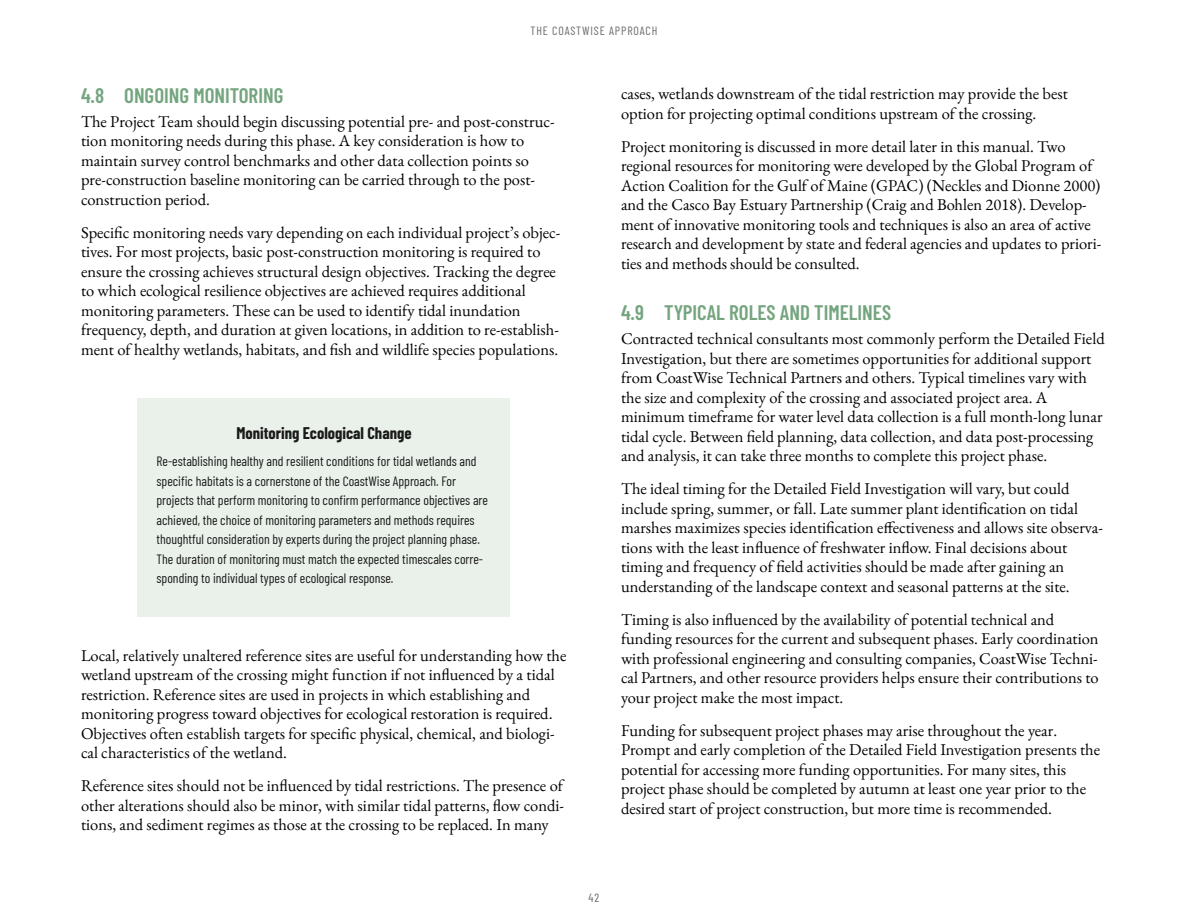
<style>
.page{position:relative;width:1188px;height:918px;background:#fff}
.page>*{position:absolute;margin:0;border:0;box-sizing:border-box;transform-origin:0 0}
.t1{font:600 21px "Barlow Condensed";color:#74a57f}
.t2{font:16.5px/19.5px "EB Garamond";color:#000}
.t3{font:700 16.5px "Barlow Condensed";color:#1a1a1a}
.t4{font:13.5px/19.5px "Barlow Condensed";color:#1a1a1a}
.t5{font:12px "Barlow Condensed";letter-spacing:.075em;color:#6a6a6a}
.s1{font-family:"Arial"}
</style>
<div class="page">
<div style="left:138px;top:399px;width:372px;height:218px;background:#eaf1eb"></div>
<p class="t5" style="left:530px;top:23px;width:129px">THE COASTWISE APPROACH</p>
<p class="t1" style="left:81px;top:82px;width:204px">4.8 ONGOING MONITORING</p>
<p class="t2" style="left:81px;top:111px;width:475px">The Project Team should begin discussing potential pre- and post-construc‐ tion monitoring needs during this phase. A key consideration is how to maintain survey control benchmarks and other data collection points so pre-construction baseline monitoring can be carried through to the post&shy;construction period.</p>
<p class="t2" style="left:81px;top:222px;width:481px">Specific monitoring needs vary depending on each individual project’s objec‐ tives. For most projects, basic post-construction monitoring is required to ensure the crossing achieves structural design objectives. Tracking the degree to which ecological resilience objectives are achieved requires additional monitoring parameters. These can be used to identify tidal inundation frequency, depth, and duration at given locations, in addition to re-establish‐ ment of healthy wetlands, habitats, and fish and wildlife species populations.</p>
<p class="t3" style="left:236px;top:423px;width:177px">Monitoring Ecological Change</p>
<p class="t4" style="left:157px;top:451px;width:333px">Re-establishing healthy and resilient conditions for tidal wetlands and specific habitats is a cornerstone of the CoastWise Approach. For projects that perform monitoring to confirm performance objectives are achieved, the choice of monitoring parameters and methods requires thoughtful consideration by experts during the project planning phase.<br>The duration of monitoring must match the expected timescales corre‐ sponding to individual types of ecological response.</p>
<p class="t2" style="left:81px;top:645px;width:487px">Local, relatively unaltered reference sites are useful for understanding how the wetland upstream of the crossing might function if not influenced by a tidal restriction. Reference sites are used in projects in which establishing and monitoring progress toward objectives for ecological restoration is required<span class="s1">.<br></span>Objectives often establish targets for specific physical, chemical, and biologi‐ cal characteristics of the wetland.</p>
<p class="t2" style="left:81px;top:775px;width:484px;text-align:justify">Reference sites should not be influenced by tidal restrictions. The presence of other alterations should also be minor, with similar tidal patterns, flow condi‐ tions, and sediment regimes as those at the crossing to be replaced. In many</p>
<p class="t2" style="left:621px;top:84px;width:449px">cases, wetlands downstream of the tidal restriction may provide the best option for projecting optimal conditions upstream of the crossing.</p>
<p class="t2" style="left:621px;top:136px;width:482px">Project monitoring is discussed in more detail later in this manual. Two regional resources for monitoring were developed by the Global Program of Action Coalition for the Gulf of Maine (GPAC) (Neckles and Dionne 2000) and the Casco Bay Estuary Partnership (Craig and Bohlen 2018). Develop‐ ment of innovative monitoring tools and techniques is also an area of active research and development by state and federal agencies and updates to priori‐ ties and methods should be consulted.</p>
<p class="t1" style="left:621px;top:299px;width:272px">4.9 TYPICAL ROLES AND TIMELINES</p>
<p class="t2" style="left:621px;top:328px;width:485px">Contracted technical consultants most commonly perform the Detailed Field Investigation, but there are sometimes opportunities for additional support from CoastWise Technical Partners and others. Typical timelines vary with the size and complexity of the crossing and associated project area. A minimum timeframe for water level data collection is a full month-long lunar tidal cycle. Between field planning, data collection, and data post-processing and analysis, it can take three months to complete this project phase.</p>
<p class="t2" style="left:621px;top:478px;width:483px">The ideal timing for the Detailed Field Investigation will vary, but could include spring, summer, or fall. Late summer plant identification on tidal marshes maximizes species identification effectiveness and allows site observa‐ tions with the least influence of freshwater inflow. Final decisions about timing and frequency of field activities should be made after gaining an understanding of the landscape context and seasonal patterns at the site.</p>
<p class="t2" style="left:621px;top:609px;width:479px">Timing is also influenced by the availability of potential technical and funding resources for the current and subsequent phases. Early coordination with professional engineering and consulting companies, CoastWise Techni‐ cal Partners, and other resource providers helps ensure their contributions to your project make the most impact.</p>
<p class="t2" style="left:621px;top:720px;width:481px">Funding for subsequent project phases may arise throughout the year.<br>Prompt and early completion of the Detailed Field Investigation presents the potential for accessing more funding opportunities. For many sites, this project phase should be completed by autumn at least one year prior to the desired start of project construction, but more time is recommended.</p>
<p class="t5" style="left:589px;top:890px;width:12px">42</p>
</div>
